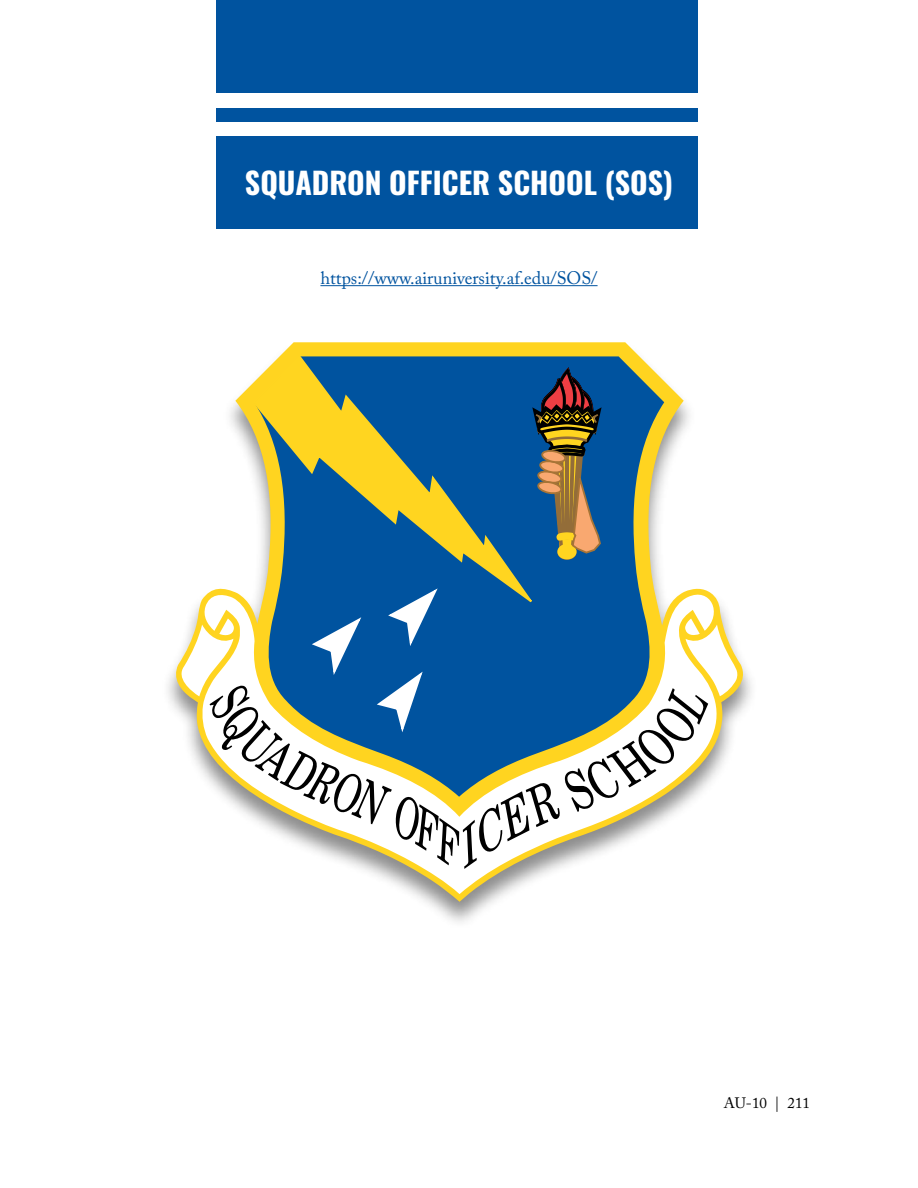
<style>
.page{position:relative;width:918px;height:1188px;background:#fff}
.page>*{position:absolute;margin:0;border:0;box-sizing:border-box;transform-origin:0 0}
.t1{font:700 30px "Oswald";color:#fff}
.t2{font:18px "Adobe Caslon Pro";color:#00539f}
.t3{font:15px "Adobe Caslon Pro";color:#000}
</style>
<div class="page">
<div style="left:216px;top:136px;width:482px;height:93px;background:#00539f"></div>
<div style="left:216px;top:0;width:482px;height:93px;background:#00539f"></div>
<div style="left:216px;top:108px;width:482px;height:14px;background:#00539f"></div>
<hr style="left:320px;top:285px;width:278px;height:1px;background:#00539f">
<svg style="left:172px;top:342px;width:577px;height:560px"></svg>
<svg style="left:539px;top:356px;width:125px;height:230px;background:#52808d"></svg>
<svg style="left:201px;top:869px;width:523px;height:25px"></svg>
<svg style="left:539px;top:362px;width:65px;height:201px;background:#58605f"></svg>
<svg style="left:251px;top:354px;width:288px;height:232px;background:#598280"></svg>
<svg style="left:176px;top:586px;width:563px;height:283px"></svg>
<h1 class="t1" style="left:245px;top:167px;width:430px">SQUADRON OFFICER SCHOOL (SOS)</h1>
<p class="t2" style="left:320px;top:267px;width:279px">https://www.airuniversity.af.edu/SOS/</p>
<p class="t3" style="left:724px;top:1094px;width:88px">AU-10 | 211</p>
</div>
